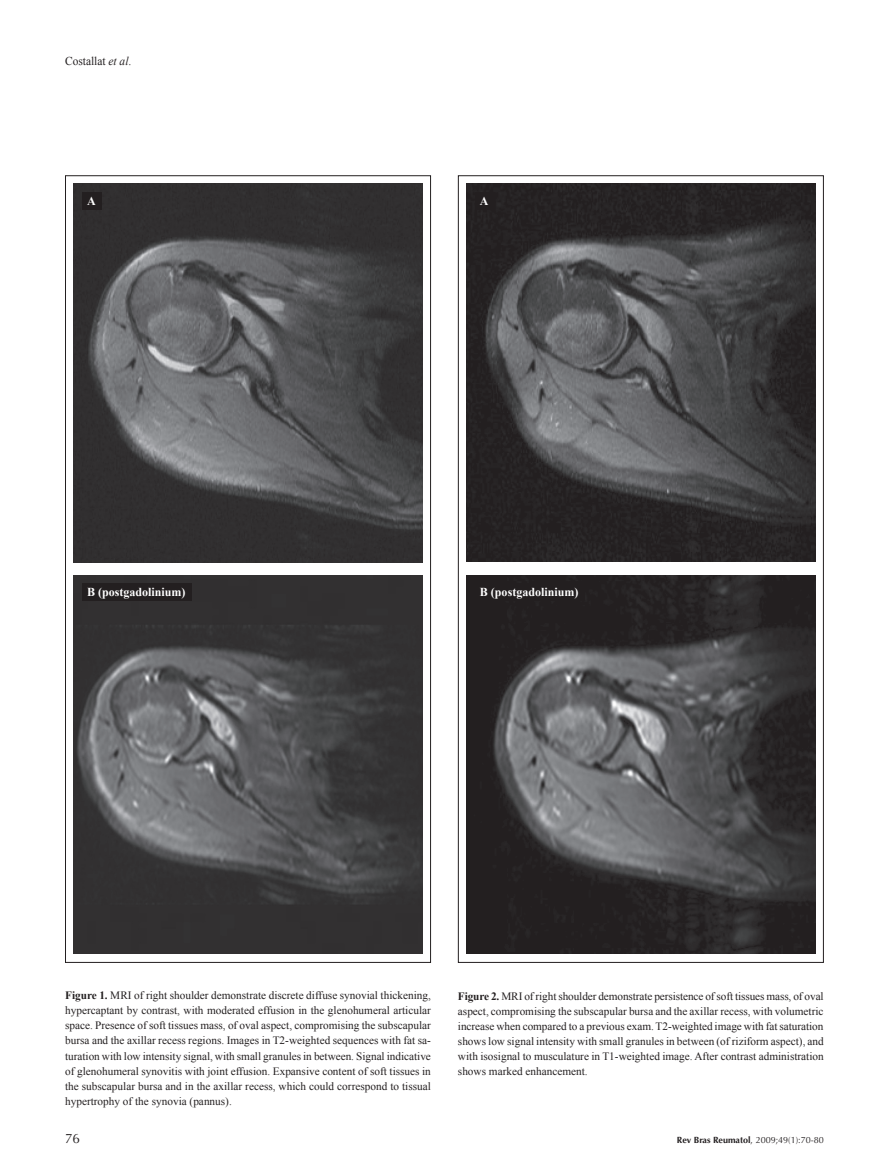
<style>
.page{position:relative;width:895px;height:1176px;background:#fff}
.page>*{position:absolute;margin:0;border:0;box-sizing:border-box;transform-origin:0 0}
.t1{font:13.5px "Optima LT Std";color:#231f20}
.t2{font:700 12.15px "Times New Roman";color:#fff}
.t3{font:12px "Times New Roman";color:#231f20;scale:.95 1}
.t4{font:11.25px/15px "Times New Roman";color:#231f20;text-align:justify}
.t5{font:9px "Optima LT Std";color:#231f20}
.s1{font-style:italic}
.s2{font-weight:700}
</style>
<div class="page">
<img style="left:73px;top:184px;width:349px;height:378px">
<img style="left:466px;top:184px;width:349px;height:378px">
<img style="left:73px;top:575px;width:349px;height:379px">
<img style="left:466px;top:575px;width:349px;height:379px">
<div style="left:82px;top:192px;width:20px;height:17px;background:#231f20"></div>
<div style="left:474px;top:192px;width:20px;height:17px;background:#231f20"></div>
<div style="left:82px;top:583px;width:109px;height:18px;background:#231f20"></div>
<div style="left:474px;top:583px;width:110px;height:18px;background:#231f20"></div>
<p class="t3" style="left:65px;top:53px;width:71px">Costallat <span class="s1">et al</span>.</p>
<p class="t2" style="left:87px;top:193px;width:10px">A</p>
<p class="t2" style="left:479px;top:193px;width:10px">A</p>
<p class="t2" style="left:87px;top:584px;width:100px">B (postgadolinium)</p>
<p class="t2" style="left:479px;top:584px;width:100px">B (postgadolinium)</p>
<p class="t4" style="left:65px;top:988px;width:367px"><span class="s2">Figure 1.</span> MRI of right shoulder demonstrate discrete diffuse synovial thickening, hypercaptant by contrast, with moderated effusion in the glenohumeral articular space. Presence of soft tissues mass, of oval aspect, compromising the subscapular bursa and the axillar recess regions. Images in T2-weighted sequences with fat sa&shy;turation with low intensity signal, with small granules in between. Signal indicative of glenohumeral synovitis with joint effusion. Expansive content of soft tissues in the subscapular bursa and in the axillar recess, which could correspond to tissual hypertrophy of the synovia (pannus).</p>
<p class="t4" style="left:457px;top:988px;width:367px"><span class="s2">Figure 2.</span> MRI of right shoulder demonstrate persistence of soft tissues mass, of oval aspect, compromising the subscapular bursa and the axillar recess, with volumetric increase when compared to a previous exam. T2-weighted image with fat saturation shows low signal intensity with small granules in between (of riziform aspect), and with isosignal to musculature in T1-weighted image. After contrast administration shows marked enhancement.</p>
<p class="t1" style="left:65px;top:1130px;width:17px">76</p>
<p class="t5" style="left:676px;top:1134px;width:148px"><span class="s2">Rev Bras Reumatol</span>, 2009;49(1):70-80</p>
</div>
